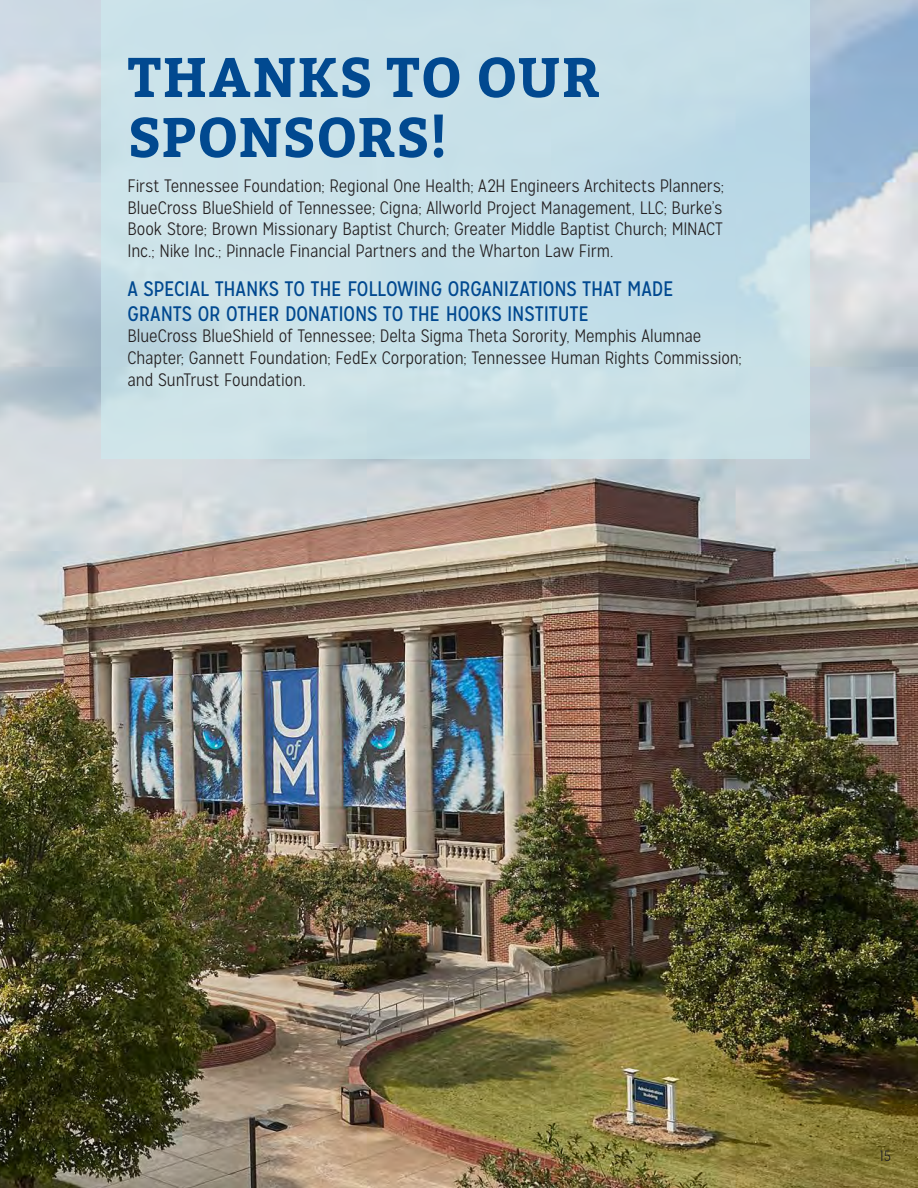
<style>
.page{position:relative;width:918px;height:1188px;background:#fff}
.page>*{position:absolute;margin:0;border:0;box-sizing:border-box;transform-origin:0 0}
.t1{font:700 55.5px/60px "Bitter";letter-spacing:.015em;color:#014990}
.body{font:21px/25.2px "Mission Gothic";letter-spacing:-.01em;color:#014990}
.body-2{font:300 18px/21.6px "Mission Gothic";letter-spacing:-.005em;color:#231f20;text-align:justify}
.t2{font:300 15px "Mission Gothic";color:#231f20}
</style>
<div class="page">
<img style="left:0;top:0;width:918px;height:1188px">
<div style="left:102px;top:0;width:708px;height:459px;background:#c7e0e8"></div>
<p class="t1" style="left:128px;top:46px;width:473px">THANKS TO OUR<br>SPONSORS!</p>
<p class="body-2" style="left:127px;top:175px;width:598px">First Tennessee Foundation; Regional One Health; A2H Engineers Architects Planners; BlueCross BlueShield of Tennessee; Cigna; Allworld Project Management, LLC; Burke’s Book Store; Brown Missionary Baptist Church; Greater Middle Baptist Church; MINACT Inc.; Nike Inc.; Pinnacle Financial Partners and the Wharton Law Firm.</p>
<p class="body" style="left:127px;top:276px;width:548px">A SPECIAL THANKS TO THE FOLLOWING ORGANIZATIONS THAT MADE<br>GRANTS OR OTHER DONATIONS TO THE HOOKS INSTITUTE</p>
<p class="body-2" style="left:127px;top:326px;width:616px;text-align:left">BlueCross BlueShield of Tennessee; Delta Sigma Theta Sorority, Memphis Alumnae<br>Chapter; Gannett Foundation; FedEx Corporation; Tennessee Human Rights Commission; and SunTrust Foundation.</p>
<p class="t2" style="left:880px;top:1147px;width:13px">15</p>
</div>
